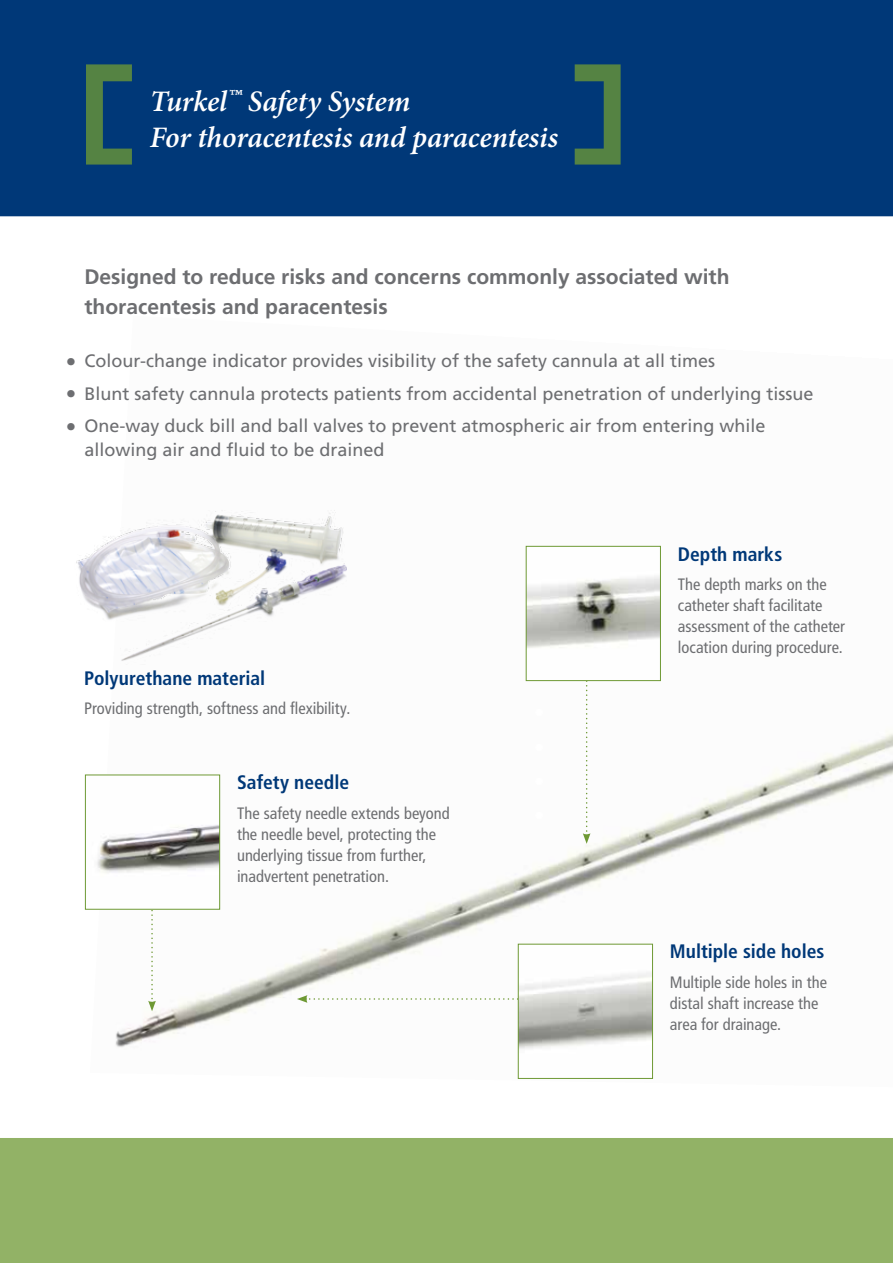
<style>
.page{position:relative;width:893px;height:1263px;background:#fff}
.page>*{position:absolute;margin:0;border:0;box-sizing:border-box;transform-origin:0 0}
.t1{font:italic 600 29.7px/35.7px "Minion Pro";letter-spacing:-.005em;color:#fff}
.t2{font:700 21px/29.5px "Frutiger LT Std";color:#6d6e71}
.t3{font:300 21px/32.5px "Frutiger LT Std";color:#6d6e71;text-align:justify}
.t4{font:700 condensed 19.5px "Frutiger LT Std";color:#003878}
.t5{font:18px/32.5px "Frutiger LT Std";color:#6d6e71}
.t6{font:condensed 16.5px/21px "Frutiger LT Std";color:#6d6e71}
</style>
<div class="page">
<div style="left:0;top:0;width:893px;height:216px;background:#003878"></div>
<div style="left:0;top:1138px;width:893px;height:125px;background:#92b266"></div>
<img style="left:90px;top:545px;width:803px;height:534px">
<svg style="left:148px;top:910px;width:8px;height:101px"></svg>
<svg style="left:297px;top:995px;width:221px;height:8px"></svg>
<svg style="left:583px;top:681px;width:7px;height:163px"></svg>
<img style="left:520px;top:946px;width:131px;height:131px">
<div style="left:518px;top:944px;width:135px;height:135px;border:1px solid #6e9934"></div>
<img style="left:90px;top:777px;width:128px;height:131px">
<div style="left:85px;top:775px;width:135px;height:135px;border:1px solid #6e9934"></div>
<img style="left:528px;top:548px;width:131px;height:131px">
<div style="left:526px;top:546px;width:135px;height:135px;border:1px solid #6e9934"></div>
<svg style="left:575px;top:64px;width:46px;height:101px;background:#306259"></svg>
<svg style="left:86px;top:64px;width:46px;height:101px;background:#306259"></svg>
<img style="left:76px;top:510px;width:270px;height:166px">
<h1 class="t1" style="left:150px;top:83px;width:410px">Turkel™ Safety System<br>For thoracentesis and paracentesis</h1>
<p class="t3" style="left:66px;top:346px;width:12px">• • •</p>
<p class="t2" style="left:84px;top:262px;width:647px">Designed to reduce risks and concerns commonly associated with thoracentesis and paracentesis</p>
<p class="t5" style="left:84px;top:345px;width:731px">Colour-change indicator provides visibility of the safety cannula at all times<br>Blunt safety cannula protects patients from accidental penetration of underlying tissue<br>One-way duck bill and ball valves to prevent atmospheric air from entering while</p>
<p class="t5" style="left:84px;top:434px;width:302px">allowing air and fluid to be drained</p>
<p class="t4" style="left:84px;top:666px;width:183px">Polyurethane material</p>
<p class="t6" style="left:84px;top:698px;width:268px">Providing strength, softness and flexibility.</p>
<p class="t4" style="left:237px;top:771px;width:114px">Safety needle</p>
<p class="t6" style="left:237px;top:803px;width:214px">The safety needle extends beyond the needle bevel, protecting the underlying tissue from further, inadvertent penetration.</p>
<p class="t4" style="left:678px;top:542px;width:106px">Depth marks</p>
<p class="t6" style="left:678px;top:574px;width:169px">The depth marks on the catheter shaft facilitate assessment of the catheter location during procedure.</p>
<p class="t4" style="left:670px;top:940px;width:156px">Multiple side holes</p>
<p class="t6" style="left:670px;top:972px;width:159px">Multiple side holes in the distal shaft increase the area for drainage.</p>
</div>
